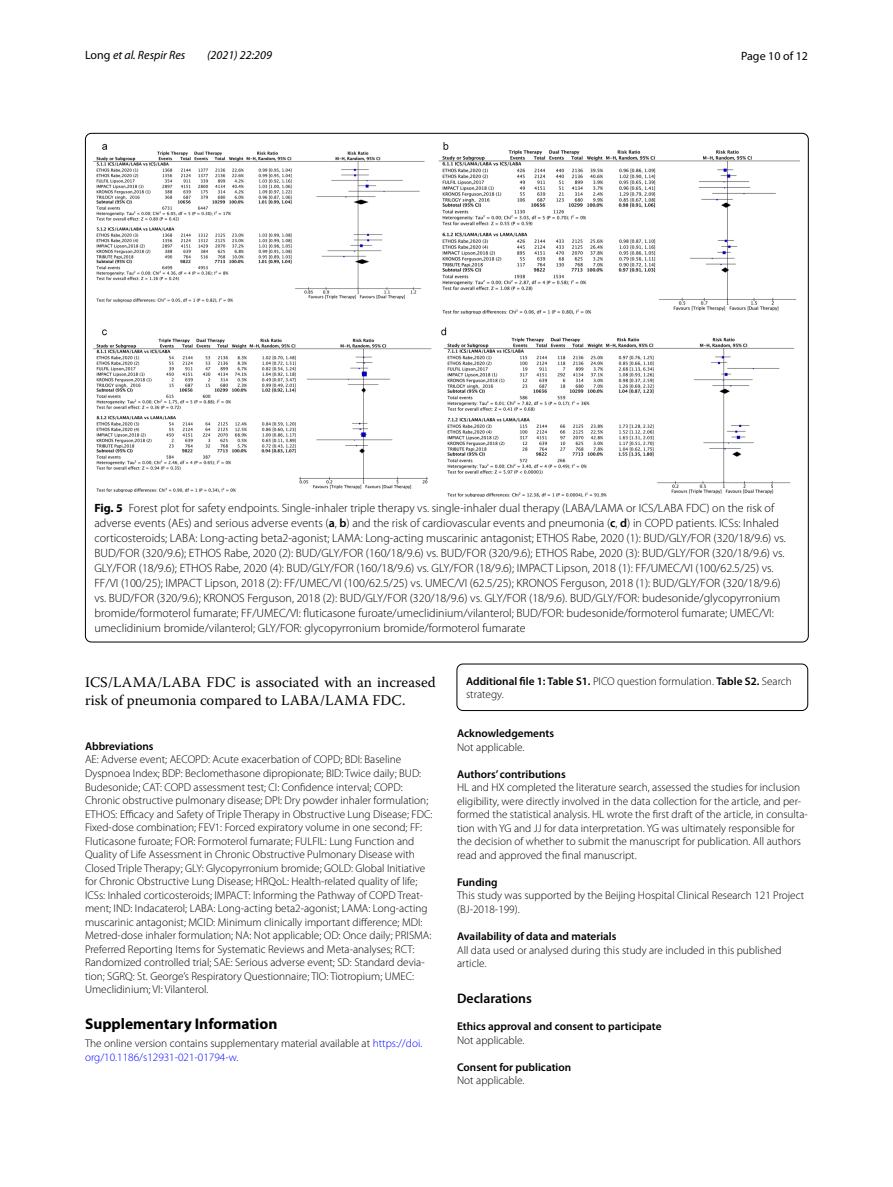
<style>
.page{position:relative;width:893px;height:1187px;background:#fff}
.page>*{position:absolute;margin:0;border:0;box-sizing:border-box;transform-origin:0 0}
.t1{font:700 15.45px "Myriad Pro";color:#000}
.t2{font:14.7px/18px "Warnock Pro";letter-spacing:.005em;color:#000}
.t3{font:600 13.8px "Myriad Pro";color:#000}
.t4{font:300 12px/15px "Myriad Pro";color:#000}
.t5{font:italic 12px "Myriad Pro";color:#000}
.t6{font:12px "Myriad Pro";color:#000}
.t7{font:300 11.25px/13.5px "Myriad Pro";color:#000}
.t8{font:600 11.25px "Myriad Pro";color:#000}
.s1{font-style:normal}
.s2{font-weight:700}
.s3{font-weight:600}
.s4{color:#00f}
</style>
<div class="page">
<div style="left:457px;top:663px;width:351px;height:47px;border:1px solid #000;border-radius:6px"></div>
<img style="left:94px;top:142px;width:706px;height:354px">
<p class="t5" style="left:85px;top:48px;width:102px"><span class="s1">Long</span> et al. Respir Res</p>
<p class="t5" style="left:207px;top:48px;width:66px">(2021) 22:209</p>
<p class="t6" style="left:741px;top:48px;width:68px">Page 10 of 12</p>
<p class="t4" style="left:94px;top:500px;width:693px"><span class="s2">Fig. 5</span> Forest plot for safety endpoints. Single-inhaler triple therapy vs. single-inhaler dual therapy (LABA/LAMA or ICS/LABA FDC) on the risk of adverse events (AEs) and serious adverse events (<span class="s3">a</span>, <span class="s3">b</span>) and the risk of cardiovascular events and pneumonia (<span class="s3">c</span>, <span class="s3">d</span>) in COPD patients. ICSs: Inhaled corticosteroids; LABA: Long-acting beta2-agonist; LAMA: Long-acting muscarinic antagonist; ETHOS Rabe, 2020 (1): BUD/GLY/FOR (320/18/9.6) vs.<br>BUD/FOR (320/9.6); ETHOS Rabe, 2020 (2): BUD/GLY/FOR (160/18/9.6) vs. BUD/FOR (320/9.6); ETHOS Rabe, 2020 (3): BUD/GLY/FOR (320/18/9.6) vs.<br>GLY/FOR (18/9.6); ETHOS Rabe, 2020 (4): BUD/GLY/FOR (160/18/9.6) vs. GLY/FOR (18/9.6); IMPACT Lipson, 2018 (1): FF/UMEC/VI (100/62.5/25) vs.<br>FF/VI (100/25); IMPACT Lipson, 2018 (2): FF/UMEC/VI (100/62.5/25) vs. UMEC/VI (62.5/25); KRONOS Ferguson, 2018 (1): BUD/GLY/FOR (320/18/9.6) vs. BUD/FOR (320/9.6); KRONOS Ferguson, 2018 (2): BUD/GLY/FOR (320/18/9.6) vs. GLY/FOR (18/9.6). BUD/GLY/FOR: budesonide/glycopyrronium bromide/formoterol fumarate; FF/UMEC/VI: fluticasone furoate/umeclidinium/vilanterol; BUD/FOR: budesonide/formoterol fumarate; UMEC/VI: umeclidinium bromide/vilanterol; GLY/FOR: glycopyrronium bromide/formoterol fumarate</p>
<h2 class="t2" style="left:85px;top:672px;width:352px">ICS/LAMA/LABA FDC is associated with an increased risk of pneumonia compared to LABA/LAMA FDC.</h2>
<p class="t8" style="left:85px;top:739px;width:70px">Abbreviations</p>
<p class="t7" style="left:85px;top:753px;width:349px">AE: Adverse event; AECOPD: Acute exacerbation of COPD; BDI: Baseline Dyspnoea Index; BDP: Beclomethasone dipropionate; BID: Twice daily; BUD:<br>Budesonide; CAT: COPD assessment test; CI: Confidence interval; COPD:<br>Chronic obstructive pulmonary disease; DPI: Dry powder inhaler formulation; ETHOS: Efficacy and Safety of Triple Therapy in Obstructive Lung Disease; FDC:<br>Fixed-dose combination; FEV1: Forced expiratory volume in one second; FF:<br>Fluticasone furoate; FOR: Formoterol fumarate; FULFIL: Lung Function and Quality of Life Assessment in Chronic Obstructive Pulmonary Disease with Closed Triple Therapy; GLY: Glycopyrronium bromide; GOLD: Global Initiative for Chronic Obstructive Lung Disease; HRQoL: Health-related quality of life; ICSs: Inhaled corticosteroids; IMPACT: Informing the Pathway of COPD Treat‑ ment; IND: Indacaterol; LABA: Long-acting beta2-agonist; LAMA: Long-acting muscarinic antagonist; MCID: Minimum clinically important difference; MDI:<br>Metred-dose inhaler formulation; NA: Not applicable; OD: Once daily; PRISMA:<br>Preferred Reporting Items for Systematic Reviews and Meta-analyses; RCT:<br>Randomized controlled trial; SAE: Serious adverse event; SD: Standard devia‑ tion; SGRQ: St. George’s Respiratory Questionnaire; TIO: Tiotropium; UMEC:<br>Umeclidinium; VI: Vilanterol.</p>
<h1 class="t1" style="left:85px;top:1013px;width:194px">Supplementary Information</h1>
<p class="t7" style="left:85px;top:1036px;width:339px">The online version contains supplementary material available at <span class="s4">https://doi. org/10.1186/s12931- 021- 01794-w</span>.</p>
<p class="t7" style="left:466px;top:674px;width:327px"><span class="s3">Additional file 1: Table S1.</span> PICO question formulation. <span class="s3">Table S2.</span> Search strategy.</p>
<p class="t8" style="left:457px;top:726px;width:98px">Acknowledgements</p>
<p class="t7" style="left:457px;top:740px;width:69px">Not applicable.</p>
<p class="t8" style="left:457px;top:767px;width:110px">Authors’ contributions</p>
<p class="t7" style="left:457px;top:781px;width:352px">HL and HX completed the literature search, assessed the studies for inclusion eligibility, were directly involved in the data collection for the article, and per‑ formed the statistical analysis. HL wrote the first draft of the article, in consulta‑ tion with YG and JJ for data interpretation. YG was ultimately responsible for the decision of whether to submit the manuscript for publication. All authors read and approved the final manuscript.</p>
<p class="t8" style="left:457px;top:875px;width:42px">Funding</p>
<p class="t7" style="left:457px;top:889px;width:349px">This study was supported by the Beijing Hospital Clinical Research 121 Project (BJ-2018-199).</p>
<p class="t8" style="left:457px;top:929px;width:161px">Availability of data and materials</p>
<p class="t7" style="left:457px;top:943px;width:326px">All data used or analysed during this study are included in this published article.</p>
<p class="t3" style="left:457px;top:989px;width:76px">Declarations</p>
<p class="t8" style="left:457px;top:1019px;width:206px">Ethics approval and consent to participate</p>
<p class="t7" style="left:457px;top:1033px;width:69px">Not applicable.</p>
<p class="t8" style="left:457px;top:1059px;width:116px">Consent for publication</p>
<p class="t7" style="left:457px;top:1073px;width:69px">Not applicable.</p>
</div>
